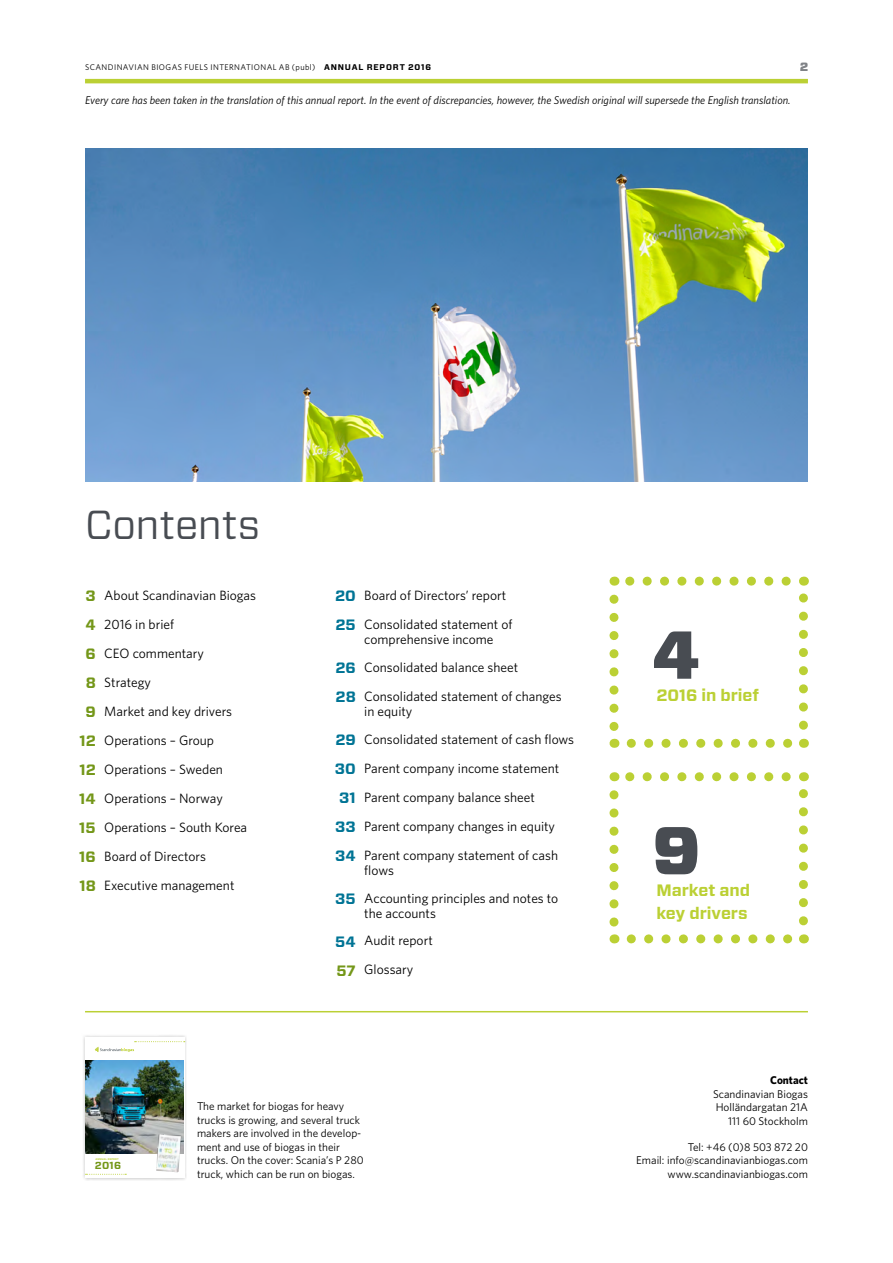
<style>
.page{position:relative;width:893px;height:1263px;background:#fff}
.page>*{position:absolute;margin:0;border:0;box-sizing:border-box;transform-origin:0 0}
.t1{font:900 67.5px "Forza";color:#484c52}
.t2{font:40.5px "Forza";color:#484c52}
.t3{font:700 16.5px/22.5px "Forza";color:#bbd034}
.t4{font:13.5px/28.3px "Whitney";color:#000}
.t5{font:900 12px "Forza";color:#484c52}
.t6{font:11.25px/13.5px "Whitney";color:#000;text-align:right}
.t7{font:italic 11.25px "Whitney";color:#000}
.t8{font:700 11.25px "Whitney";color:#000}
.t9{font:700 10.2px "Forza";color:#749719}
.t10{font:8.25px "Whitney";letter-spacing:.05em;color:#000}
.t11{font:700 2.55px "Forza";letter-spacing:.035em;color:#bbd034}
.s1{font-family:"Forza";font-weight:700}
.s2{font-family:"Forza";font-weight:700;font-size:15px;color:#749719}
.s3{font-family:"Forza";font-weight:700;font-size:15px;color:#007495}
</style>
<div class="page">
<hr style="left:85px;top:79px;width:723px;height:4px;background:#bbd034">
<svg style="left:631px;top:739px;width:162px;height:9px"></svg>
<svg style="left:625px;top:577px;width:161px;height:9px"></svg>
<svg style="left:609px;top:599px;width:9px;height:149px"></svg>
<svg style="left:799px;top:577px;width:9px;height:148px"></svg>
<svg style="left:631px;top:934px;width:162px;height:9px"></svg>
<svg style="left:625px;top:772px;width:161px;height:9px"></svg>
<svg style="left:609px;top:795px;width:9px;height:148px"></svg>
<svg style="left:799px;top:772px;width:9px;height:149px"></svg>
<img style="left:85px;top:149px;width:723px;height:333px">
<hr style="left:85px;top:1011px;width:723px;height:1px;background:#bbd034">
<div style="left:81px;top:1033px;width:106px;height:148px;background:#000;opacity:.25"></div>
<div style="left:85px;top:1037px;width:99px;height:141px;background:#fff"></div>
<img style="left:86px;top:1060px;width:98px;height:93px">
<img style="left:156px;top:1134px;width:25px;height:38px">
<svg style="left:95px;top:1041px;width:90px;height:12px"></svg>
<svg style="left:86px;top:1174px;width:40px;height:1px"></svg>
<p class="t10" style="left:85px;top:62px;width:348px">SCANDINAVIAN BIOGAS FUELS INTERNATIONAL AB (publ) <span class="s1">ANNUAL REPORT 2016</span></p>
<p class="t5" style="left:799px;top:59px;width:10px">2</p>
<p class="t7" style="left:85px;top:92px;width:707px">Every care has been taken in the translation of this annual report. In the event of discrepancies, however, the Swedish original will supersede the English translation.</p>
<h2 class="t2" style="left:85px;top:498px;width:177px">Contents</h2>
<p class="t4" style="left:86px;top:581px;width:172px"><span class="s2">3</span> About Scandinavian Biogas</p>
<p class="t4" style="left:86px;top:610px;width:90px"><span class="s2">4</span> 2016 in brief</p>
<p class="t4" style="left:86px;top:639px;width:120px"><span class="s2">6</span> CEO commentary</p>
<p class="t4" style="left:86px;top:668px;width:67px"><span class="s2">8</span> Strategy</p>
<p class="t4" style="left:85px;top:697px;width:148px"><span class="s2">9</span> Market and key drivers</p>
<p class="t4" style="left:79px;top:726px;width:136px"><span class="s2">12</span> Operations – Group</p>
<p class="t4" style="left:79px;top:755px;width:145px"><span class="s2">12</span> Operations – Sweden</p>
<p class="t4" style="left:79px;top:784px;width:145px"><span class="s2">14</span> Operations – Norway</p>
<p class="t4" style="left:79px;top:813px;width:169px"><span class="s2">15</span> Operations – South Korea</p>
<p class="t4" style="left:79px;top:842px;width:128px"><span class="s2">16</span> Board of Directors</p>
<p class="t4" style="left:79px;top:871px;width:157px"><span class="s2">18</span> Executive management</p>
<p class="t4" style="left:335px;top:581px;width:179px;line-height:29px"><span class="s3">20</span> Board of Directors’ report<br><span class="s3">25</span> Consolidated statement of</p>
<p class="t4" style="left:335px;top:625px;width:228px;text-indent:29px">comprehensive income<br><span class="s3">26</span> Consolidated balance sheet<br><span class="s3">28</span> Consolidated statement of changes</p>
<p class="t4" style="left:364px;top:697px;width:50px">in equity</p>
<p class="t4" style="left:335px;top:725px;width:240px"><span class="s3">29</span> Consolidated statement of cash flows</p>
<p class="t4" style="left:335px;top:754px;width:226px"><span class="s3">30</span> Parent company income statement</p>
<p class="t4" style="left:339px;top:783px;width:197px"><span class="s3">31</span> Parent company balance sheet</p>
<p class="t4" style="left:335px;top:812px;width:221px"><span class="s3">33</span> Parent company changes in equity</p>
<p class="t4" style="left:335px;top:841px;width:224px"><span class="s3">34</span> Parent company statement of cash</p>
<p class="t4" style="left:335px;top:856px;width:225px;line-height:27.8px;text-indent:29px">flows<br><span class="s3">35</span> Accounting principles and notes to</p>
<p class="t4" style="left:335px;top:898px;width:102px;text-indent:29px">the accounts<br><span class="s3">54</span> Audit report<br><span class="s2">57</span> Glossary</p>
<p class="t11" style="left:96px;top:1158px;width:25px">ANNUAL REPORT</p>
<p class="t9" style="left:95px;top:1158px;width:28px">2016</p>
<p class="t6" style="left:197px;top:1099px;width:168px;text-align:left">The market for biogas for heavy trucks is growing, and several truck makers are involved in the develop&shy;ment and use of biogas in their trucks. On the cover: Scania’s P 280 truck, which can be run on biogas.</p>
<h1 class="t1" style="left:652px;top:610px;width:50px">4</h1>
<p class="t3" style="left:656px;top:684px;width:104px">2016 in brief</p>
<h1 class="t1" style="left:652px;top:805px;width:50px">9</h1>
<p class="t3" style="left:656px;top:879px;width:95px">Market and key drivers</p>
<p class="t8" style="left:770px;top:1073px;width:39px">Contact</p>
<p class="t6" style="left:713px;top:1087px;width:96px">Scandinavian Biogas<br>Holländargatan 21A<br>111 60 Stockholm</p>
<p class="t6" style="left:636px;top:1140px;width:173px">Tel: +46 (0)8 503 872 20<br>Email: info@scandinavianbiogas.com www.scandinavianbiogas.com</p>
</div>
